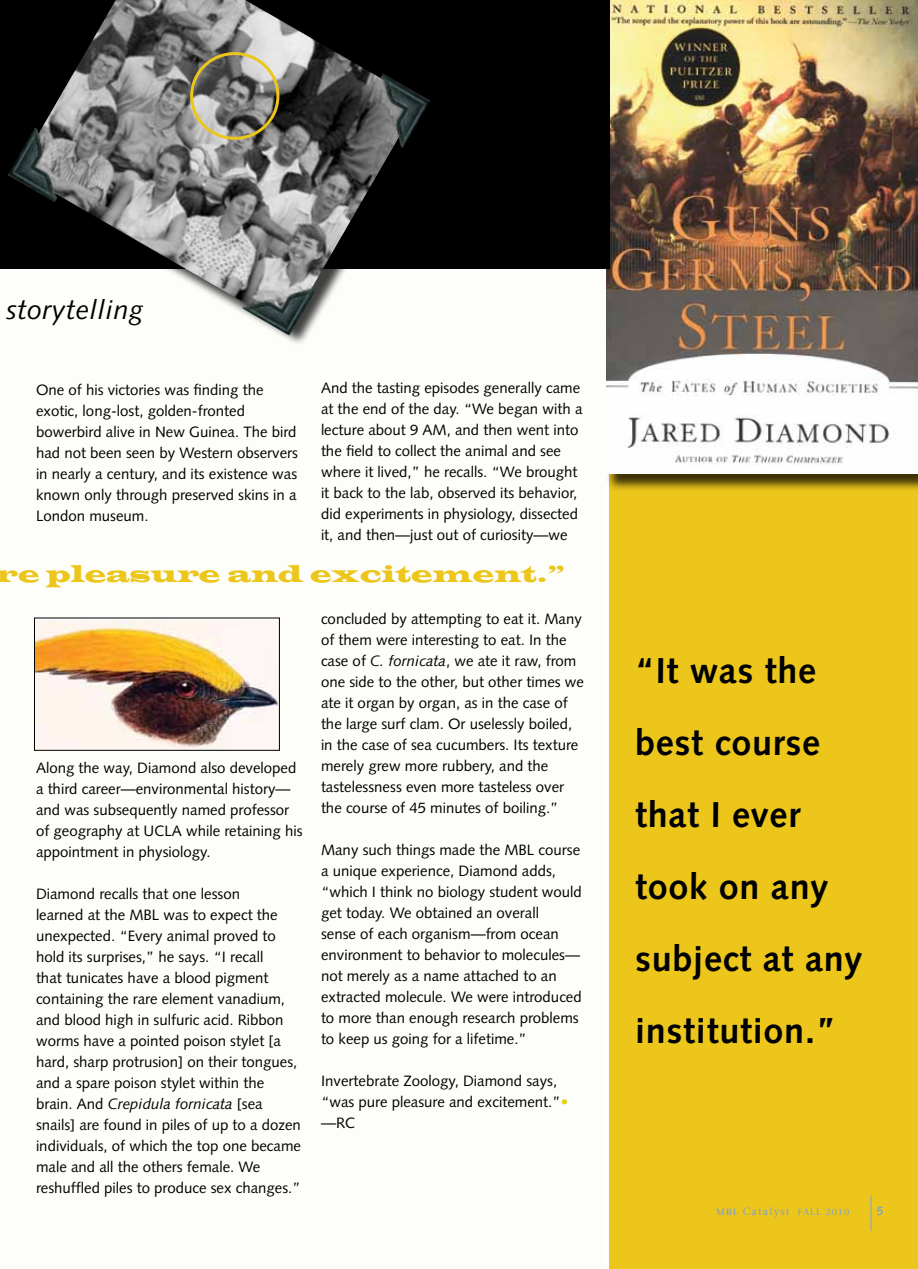
<style>
.page{position:relative;width:918px;height:1269px;background:#fff}
.page>*{position:absolute;margin:0;border:0;box-sizing:border-box;transform-origin:0 0}
.t1{font:700 36px/72px "Syntax";letter-spacing:.02em;color:#000}
.t2{font:italic 27px "Syntax";letter-spacing:.02em;color:#000}
.t3{font:24px "Latin Wide";color:#ecc61b}
.t4{font:15px/21px "Syntax";color:#000}
.t5{font:700 12px "Syntax";color:#83a2c6}
.t6{font:10.5px "Stone Serif";letter-spacing:.1em;color:#83a2c6}
.t7{font:9px "Stone Serif";color:#83a2c6}
.s1{font-style:italic}
.s2{color:#e3d212}
.s3{font-weight:600;font-size:9px}
.s4{font-size:9px}
</style>
<div class="page">
<div style="left:610px;top:0;width:308px;height:1269px;background:#ecc61b"></div>
<div style="left:605px;top:0;width:313px;height:492px;background:#000;opacity:.75"></div>
<img style="left:606px;top:0;width:312px;height:473px">
<div style="left:0;top:0;width:606px;height:1269px;background:#fdfdf9"></div>
<div style="left:0;top:0;width:610px;height:269px;background:#000"></div>
<img style="left:36px;top:620px;width:242px;height:129px">
<div style="left:34px;top:618px;width:246px;height:133px;border:1px solid #000"></div>
<div style="left:19px;top:0;width:418px;height:345px;background:#000;opacity:.75"></div>
<img style="left:19px;top:0;width:401px;height:328px">
<img style="left:356px;top:73px;width:74px;height:75px">
<img style="left:8px;top:128px;width:74px;height:74px">
<img style="left:242px;top:261px;width:75px;height:75px">
<div style="left:190px;top:52px;width:89px;height:88px;border:3px solid #ecc61b;border-radius:50%"></div>
<hr style="left:871px;top:1196px;width:1px;height:35px;background:#83a2c6">
<h2 class="t2" style="left:7px;top:294px;width:138px">storytelling</h2>
<p class="t4" style="left:36px;top:379px;width:264px">One of his victories was finding the exotic, long-lost, golden-fronted bowerbird alive in New Guinea. The bird had not been seen by Western observers in nearly a century, and its existence was known only through preserved skins in a London museum.</p>
<p class="t4" style="left:321px;top:378px;width:263px">And the tasting episodes generally came at the end of the day. “We began with a lecture about 9 AM, and then went into the field to collect the animal and see where it lived,” he recalls. “We brought it back to the lab, observed its behavior, did experiments in physiology, dissected it, and then—just out of curiosity—we</p>
<h3 class="t3" style="left:-3px;top:558px;width:570px">re pleasure and excitement.”</h3>
<p class="t4" style="left:36px;top:757px;width:268px">Along the way, Diamond also developed a third career—environmental history— and was subsequently named professor of geography at UCLA while retaining his appointment in physiology.</p>
<p class="t4" style="left:36px;top:883px;width:267px">Diamond recalls that one lesson<br>learned at the MBL was to expect the unexpected. “Every animal proved to hold its surprises,” he says. “I recall<br>that tunicates have a blood pigment containing the rare element vanadium, and blood high in sulfuric acid. Ribbon worms have a pointed poison stylet [a hard, sharp protrusion] on their tongues, and a spare poison stylet within the brain. And <span class="s1">Crepidula fornicata</span> [sea snails] are found in piles of up to a dozen individuals, of which the top one became male and all the others female. We reshuffled piles to produce sex changes.”</p>
<p class="t4" style="left:321px;top:609px;width:265px">concluded by attempting to eat it. Many of them were interesting to eat. In the case of <span class="s1">C. fornicata</span>, we ate it raw, from one side to the other, but other times we ate it organ by organ, as in the case of the large surf clam. Or uselessly boiled, in the case of sea cucumbers. Its texture merely grew more rubbery, and the tastelessness even more tasteless over the course of 45 minutes of boiling.”</p>
<p class="t4" style="left:321px;top:840px;width:262px">Many such things made the MBL course a unique experience, Diamond adds, “which I think no biology student would get today. We obtained an overall<br>sense of each organism—from ocean environment to behavior to molecules— not merely as a name attached to an extracted molecule. We were introduced to more than enough research problems to keep us going for a lifetime.”</p>
<p class="t4" style="left:321px;top:1071px;width:249px">Invertebrate Zoology, Diamond says, “was pure pleasure and excitement.”<span class="s2">• </span>—RC</p>
<h1 class="t1" style="left:635px;top:634px;width:229px">“It was the best course that I ever took on any subject at any institution.”</h1>
<p class="t6" style="left:716px;top:1205px;width:95px"><span class="s3">MBL</span> Catalyst <span class="s4">Fall</span></p>
<p class="t7" style="left:826px;top:1207px;width:25px">2010</p>
<p class="t5" style="left:877px;top:1204px;width:8px">5</p>
</div>
